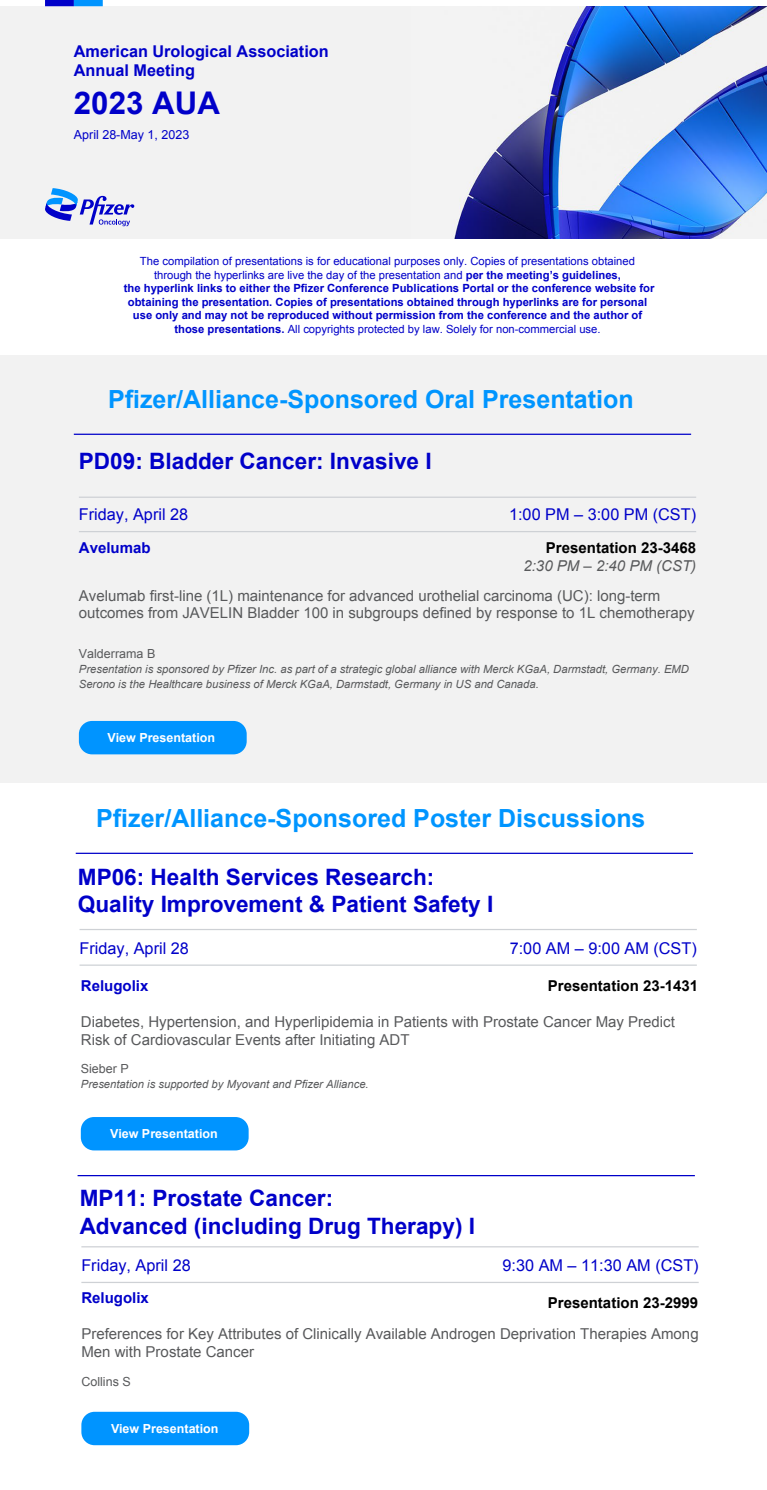
<style>
.page{position:relative;width:767px;height:1490px;background:#fff}
.page>*{position:absolute;margin:0;border:0;box-sizing:border-box;transform-origin:0 0}
.t1{font:700 31.25px "Arial";color:#0000c9}
.t2{font:700 25px "Arial";color:#0095ff}
.t3{font:700 22.62px/27.1px "Arial";color:#0000c9}
.t4{font:16.25px "Arial";color:#0000c9}
.t5{font:700 16.25px/19.5px "Arial";color:#0000c9}
.t6{font:15px/17.5px "Arial";color:#58595b}
.t7{font:700 15px "Arial";color:#000}
.t8{font:700 15px "Arial";color:#0000c9}
.t9{font:italic 15px "Arial";color:#58595b}
.t10{font:700 12.5px "Arial";color:#fff}
.t11{font:12.5px "Arial";color:#58595b}
.t12{font:12.5px "Arial";color:#0000c9}
.t13{font:700 11.25px/13.5px "Arial";color:#0000c9;text-align:center}
.t14{font:italic 11.25px/15px "Arial";color:#58595b}
.s1{font-weight:400}
</style>
<div class="page">
<div style="left:0;top:355px;width:766px;height:427px;background:#f2f2f2"></div>
<img style="left:1px;top:6px;width:765px;height:233px">
<div style="left:45px;top:0;width:29px;height:6px;background:#0000c9"></div>
<div style="left:74px;top:0;width:29px;height:6px;background:#0094ff"></div>
<svg style="left:45px;top:188px;width:89px;height:38px"></svg>
<hr style="left:74px;top:434px;width:616px;height:1px;background:#0000c9">
<hr style="left:79px;top:497px;width:617px;height:1px;background:#ced1d5">
<hr style="left:79px;top:531px;width:617px;height:1px;background:#ced1d5">
<div style="left:79px;top:721px;width:167px;height:33px;background:#0094ff;border-radius:13px"></div>
<hr style="left:76px;top:853px;width:616px;height:1px;background:#0000c9">
<hr style="left:79px;top:929px;width:617px;height:1px;background:#ced1d5">
<hr style="left:79px;top:965px;width:617px;height:1px;background:#ced1d5">
<div style="left:81px;top:1117px;width:167px;height:33px;background:#0094ff;border-radius:13px"></div>
<hr style="left:78px;top:1175px;width:616px;height:1px;background:#0000c9">
<hr style="left:81px;top:1246px;width:617px;height:1px;background:#ced1d5">
<hr style="left:81px;top:1282px;width:617px;height:1px;background:#ced1d5">
<div style="left:81px;top:1412px;width:168px;height:33px;background:#0094ff;border-radius:13px"></div>
<h3 class="t5" style="left:74px;top:42px;width:256px">American Urological Association<br>Annual Meeting</h3>
<h1 class="t1" style="left:74px;top:82px;width:147px">2023 AUA</h1>
<p class="t12" style="left:74px;top:126px;width:117px">April 28-May 1, 2023</p>
<p class="t13" style="left:124px;top:255px;width:532px"><span class="s1">The compilation of presentations is for educational purposes only. Copies of presentations obtained through the hyperlinks are live the day of the presentation and</span> per the meeting’s guidelines,<br>the hyperlink links to either the Pfizer Conference Publications Portal or the conference website for obtaining the presentation. Copies of presentations obtained through hyperlinks are for personal use only and may not be reproduced without permission from the conference and the author of those presentations. <span class="s1">All copyrights protected by law. Solely for non-commercial use.</span></p>
<h2 class="t2" style="left:108px;top:383px;width:527px">Pfizer/Alliance-Sponsored Oral Presentation</h2>
<h3 class="t3" style="left:79px;top:448px;width:354px">PD09: Bladder Cancer: Invasive I</h3>
<h3 class="t4" style="left:79px;top:504px;width:111px">Friday, April 28</h3>
<h3 class="t4" style="left:509px;top:504px;width:188px">1:00 PM – 3:00 PM (CST)</h3>
<h3 class="t7" style="left:545px;top:538px;width:152px">Presentation 23-3468</h3>
<h3 class="t9" style="left:523px;top:556px;width:174px">2:30 PM – 2:40 PM (CST)</h3>
<h3 class="t8" style="left:79px;top:538px;width:73px">Avelumab</h3>
<h3 class="t6" style="left:79px;top:587px;width:617px">Avelumab first-line (1L) maintenance for advanced urothelial carcinoma (UC): long-term outcomes from JAVELIN Bladder 100 in subgroups defined by response to 1L chemotherapy</h3>
<p class="t11" style="left:79px;top:646px;width:78px">Valderrama B</p>
<p class="t14" style="left:79px;top:662px;width:611px">Presentation is sponsored by Pfizer Inc. as part of a strategic global alliance with Merck KGaA, Darmstadt, Germany. EMD<br>Serono is the Healthcare business of Merck KGaA, Darmstadt, Germany in US and Canada.</p>
<p class="t10" style="left:108px;top:729px;width:109px">View Presentation</p>
<h2 class="t2" style="left:96px;top:802px;width:550px">Pfizer/Alliance-Sponsored Poster Discussions</h2>
<h3 class="t3" style="left:78px;top:865px;width:417px">MP06: Health Services Research:<br>Quality Improvement &amp; Patient Safety I</h3>
<h3 class="t4" style="left:79px;top:937px;width:111px">Friday, April 28</h3>
<h3 class="t4" style="left:509px;top:937px;width:188px">7:00 AM – 9:00 AM (CST)</h3>
<h3 class="t7" style="left:547px;top:976px;width:152px">Presentation 23-1431</h3>
<h3 class="t8" style="left:81px;top:976px;width:69px">Relugolix</h3>
<h3 class="t6" style="left:81px;top:1013px;width:595px;line-height:18px">Diabetes, Hypertension, and Hyperlipidemia in Patients with Prostate Cancer May Predict<br>Risk of Cardiovascular Events after Initiating ADT</h3>
<p class="t11" style="left:81px;top:1060px;width:49px">Sieber P</p>
<p class="t14" style="left:81px;top:1076px;width:289px">Presentation is supported by Myovant and Pfizer Alliance.</p>
<p class="t10" style="left:110px;top:1126px;width:109px">View Presentation</p>
<h3 class="t3" style="left:80px;top:1186px;width:397px">MP11: Prostate Cancer:<br>Advanced (including Drug Therapy) I</h3>
<h3 class="t4" style="left:81px;top:1255px;width:111px">Friday, April 28</h3>
<h3 class="t4" style="left:502px;top:1255px;width:197px">9:30 AM – 11:30 AM (CST)</h3>
<h3 class="t8" style="left:81px;top:1288px;width:69px">Relugolix</h3>
<h3 class="t6" style="left:81px;top:1325px;width:618px">Preferences for Key Attributes of Clinically Available Androgen Deprivation Therapies Among<br>Men with Prostate Cancer</h3>
<p class="t11" style="left:81px;top:1374px;width:51px">Collins S</p>
<h3 class="t7" style="left:547px;top:1293px;width:152px">Presentation 23-2999</h3>
<p class="t10" style="left:111px;top:1420px;width:109px">View Presentation</p>
</div>
